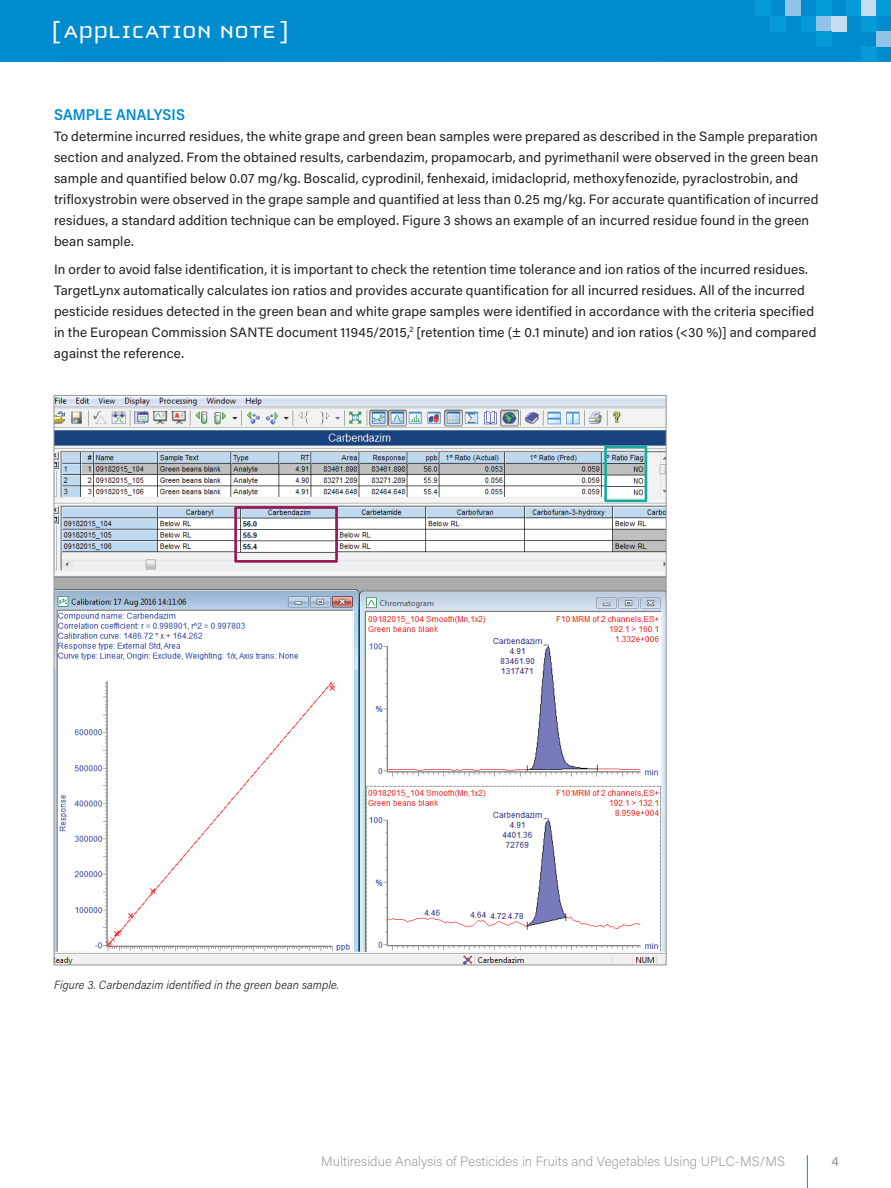
<style>
.page{position:relative;width:891px;height:1188px;background:#fff}
.page>*{position:absolute;margin:0;border:0;box-sizing:border-box;transform-origin:0 0}
.t1{font:25.5px "Cholla Unicase";letter-spacing:.01em;color:#fff;scale:1.1 1}
.t2{font:600 15.75px "Acumin Pro Semi Cond";letter-spacing:.005em;color:#008bcf}
.t3{font:13.5px/21px "Acumin Pro";letter-spacing:.01em;color:#231f20}
.t4{font:200 13.5px "Acumin Pro";letter-spacing:.005em;color:#939598}
.t5{font:13.5px "Acumin Pro";color:#939598}
.t6{font:italic 300 12px "Acumin Pro Semi Cond";letter-spacing:.01em;color:#231f20}
</style>
<div class="page">
<div style="left:0;top:0;width:891px;height:62px;background:#008bcf"></div>
<div style="left:755px;top:0;width:15px;height:16px;background:#059bd7"></div>
<div style="left:861px;top:47px;width:15px;height:15px;background:#059bd7"></div>
<div style="left:770px;top:16px;width:16px;height:15px;background:#059bd7"></div>
<div style="left:786px;top:0;width:15px;height:16px;background:#90c3e8"></div>
<div style="left:801px;top:16px;width:15px;height:15px;background:#059bd7"></div>
<div style="left:816px;top:16px;width:16px;height:15px;background:#90c3e8"></div>
<div style="left:832px;top:16px;width:15px;height:15px;background:#c5def2"></div>
<div style="left:816px;top:0;width:16px;height:16px;background:#059bd7"></div>
<div style="left:816px;top:31px;width:16px;height:16px;background:#059bd7"></div>
<div style="left:861px;top:0;width:15px;height:16px;background:#c5def2"></div>
<div style="left:847px;top:0;width:14px;height:16px;background:#059bd7"></div>
<div style="left:876px;top:0;width:15px;height:16px;background:#059bd7"></div>
<div style="left:861px;top:16px;width:15px;height:15px;background:#059bd7"></div>
<div style="left:876px;top:31px;width:15px;height:16px;background:#90c3e8"></div>
<hr style="left:807px;top:1155px;width:1px;height:33px;background:#008bcf">
<img style="left:56px;top:397px;width:609px;height:566px">
<svg style="left:234px;top:506px;width:104px;height:57px"></svg>
<svg style="left:604px;top:446px;width:43px;height:56px"></svg>
<h1 class="t1" style="left:52px;top:19px;width:217px">[ APPLICATION NOTE ]</h1>
<p class="t2" style="left:54px;top:103px;width:133px">SAMPLE ANALYSIS</p>
<p class="t3" style="left:54px;top:125px;width:766px">To determine incurred residues, the white grape and green bean samples were prepared as described in the Sample preparation section and analyzed. From the obtained results, carbendazim, propamocarb, and pyrimethanil were observed in the green bean sample and quantified below 0.07 mg/kg. Boscalid, cyprodinil, fenhexaid, imidacloprid, methoxyfenozide, pyraclostrobin, and trifloxystrobin were observed in the grape sample and quantified at less than 0.25 mg/kg. For accurate quantification of incurred residues, a standard addition technique can be employed. Figure 3 shows an example of an incurred residue found in the green bean sample.</p>
<p class="t3" style="left:54px;top:258px;width:764px">In order to avoid false identification, it is important to check the retention time tolerance and ion ratios of the incurred residues.<br>TargetLynx automatically calculates ion ratios and provides accurate quantification for all incurred residues. All of the incurred pesticide residues detected in the green bean and white grape samples were identified in accordance with the criteria specified in the European Commission SANTE document 11945/2015,<sup>2</sup> [retention time (± 0.1 minute) and ion ratios (&lt;30 %)] and compared against the reference.</p>
<p class="t6" style="left:54px;top:977px;width:287px">Figure 3. Carbendazim identified in the green bean sample.</p>
<p class="t4" style="left:321px;top:1152px;width:465px">Multiresidue Analysis of Pesticides in Fruits and Vegetables Using UPLC-MS/MS</p>
<p class="t5" style="left:832px;top:1151px;width:9px">4</p>
</div>
